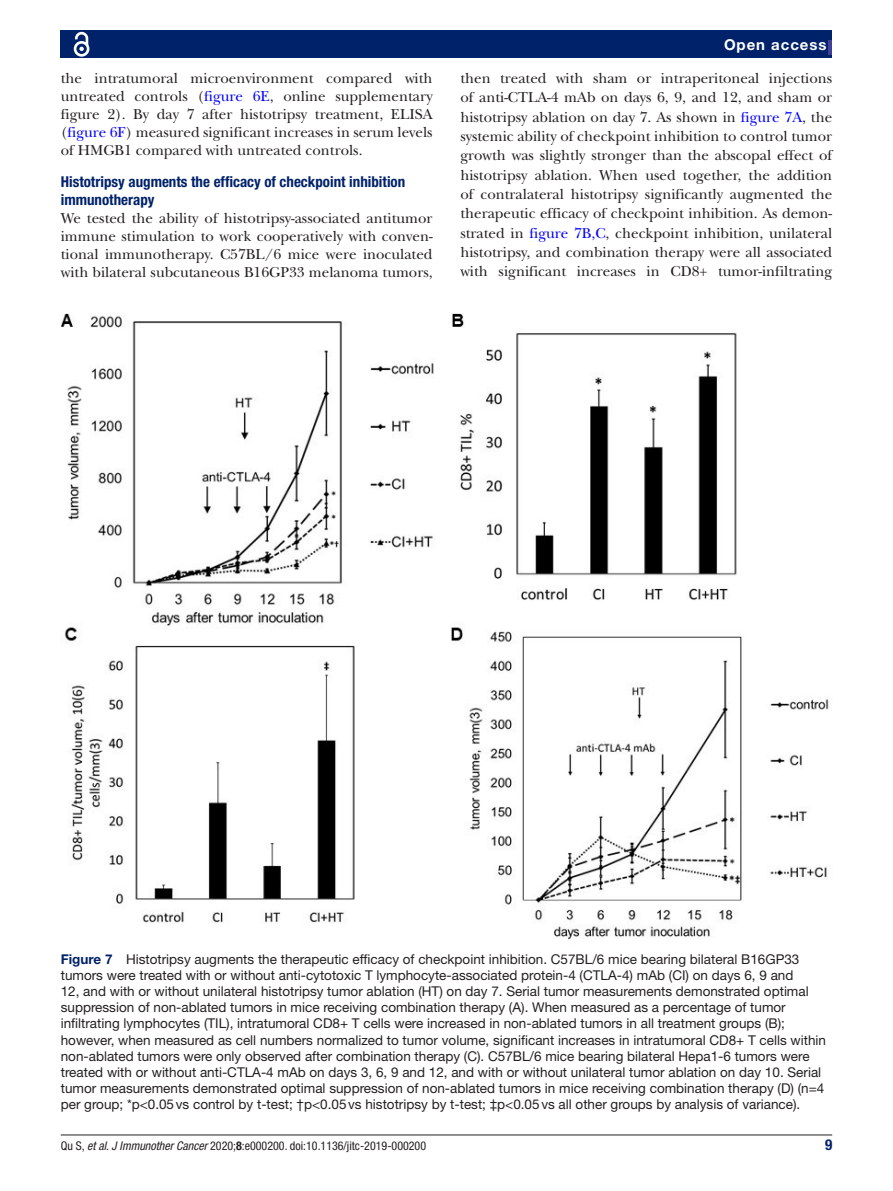
<style>
.page{position:relative;width:893px;height:1191px;background:#fff}
.page>*{position:absolute;margin:0;border:0;box-sizing:border-box;transform-origin:0 0}
.t1{font:15px/19.4px "New Baskerville";color:#231f20;text-align:justify}
.t2{font:700 condensed 15px/18px "Helvetica Neue LT Std";color:#00226b}
.t3{font:700 15px "Helvetica Neue LT Std";letter-spacing:.065em;color:#fff}
.t4{font:13.5px/16.2px "Helvetica Neue LT Std";color:#231f20}
.t5{font:condensed 12px "Helvetica Neue LT Std";color:#231f20}
.s1{color:#00f}
.s2{font-weight:700;color:#00226b}
.s3{font-style:italic}
.s4{font-weight:700}
</style>
<div class="page">
<hr style="left:61px;top:1134px;width:771px;height:1px;background:#231f20">
<div style="left:61px;top:31px;width:771px;height:27px;background:#00226b"></div>
<hr style="left:828px;top:40px;width:4px;height:15px;background:#414099">
<svg style="left:73px;top:31px;width:17px;height:26px"></svg>
<img style="left:61px;top:314px;width:768px;height:626px">
<p class="t1" style="left:61px;top:69px;width:373px;line-height:18px">the intratumoral microenvironment compared with untreated controls (<span class="s1">figure 6E</span>, online supplementary figure 2). By day 7 after histotripsy treatment, ELISA (<span class="s1">figure 6F</span>) measured significant increases in serum levels of HMGB1 compared with untreated controls.</p>
<p class="t2" style="left:61px;top:172px;width:346px">Histotripsy augments the efficacy of checkpoint inhibition immunotherapy</p>
<p class="t1" style="left:61px;top:209px;width:373px;line-height:18px">We tested the ability of histotripsy-associated antitumor immune stimulation to work cooperatively with conven&shy;tional immunotherapy. C57BL/6 mice were inoculated with bilateral subcutaneous B16GP33 melanoma tumors,</p>
<p class="t3" style="left:724px;top:35px;width:104px">Open access</p>
<p class="t1" style="left:460px;top:69px;width:373px">then treated with sham or intraperitoneal injections of anti-CTLA-4 mAb on days 6, 9, and 12, and sham or histotripsy ablation on day 7. As shown in <span class="s1">figure 7A</span>, the systemic ability of checkpoint inhibition to control tumor growth was slightly stronger than the abscopal effect of histotripsy ablation. When used together, the addition of contralateral histotripsy significantly augmented the therapeutic efficacy of checkpoint inhibition. As demon&shy;strated in <span class="s1">figure 7B,C</span>, checkpoint inhibition, unilateral histotripsy, and combination therapy were all associated with significant increases in CD8+ tumor-infiltrating</p>
<p class="t4" style="left:61px;top:950px;width:767px"><span class="s2">Figure 7</span> Histotripsy augments the therapeutic efficacy of checkpoint inhibition. C57BL/6 mice bearing bilateral B16GP33 tumors were treated with or without anti-cytotoxic T lymphocyte-associated protein-4 (CTLA-4) mAb (CI) on days 6, 9 and<br>12, and with or without unilateral histotripsy tumor ablation (HT) on day 7. Serial tumor measurements demonstrated optimal suppression of non-ablated tumors in mice receiving combination therapy (A). When measured as a percentage of tumor infiltrating lymphocytes (TIL), intratumoral CD8+ T cells were increased in non-ablated tumors in all treatment groups (B); however, when measured as cell numbers normalized to tumor volume, significant increases in intratumoral CD8+ T cells within non-ablated tumors were only observed after combination therapy (C). C57BL/6 mice bearing bilateral Hepa1-6 tumors were treated with or without anti-CTLA-4 mAb on days 3, 6, 9 and 12, and with or without unilateral tumor ablation on day 10. Serial tumor measurements demonstrated optimal suppression of non-ablated tumors in mice receiving combination therapy (D) (n=4 per group; *p&lt;0.05vs control by t-test; †p&lt;0.05vs histotripsy by t-test; ‡p&lt;0.05vs all other groups by analysis of variance).</p>
<p class="t5" style="left:61px;top:1138px;width:367px">Qu S, <span class="s3">et al</span>. <span class="s3">J Immunother Cancer</span> 2020;<span class="s4">8</span>:e000200. doi:10.1136/jitc-2019-000200</p>
<p class="t2" style="left:825px;top:1135px;width:9px">9</p>
</div>
